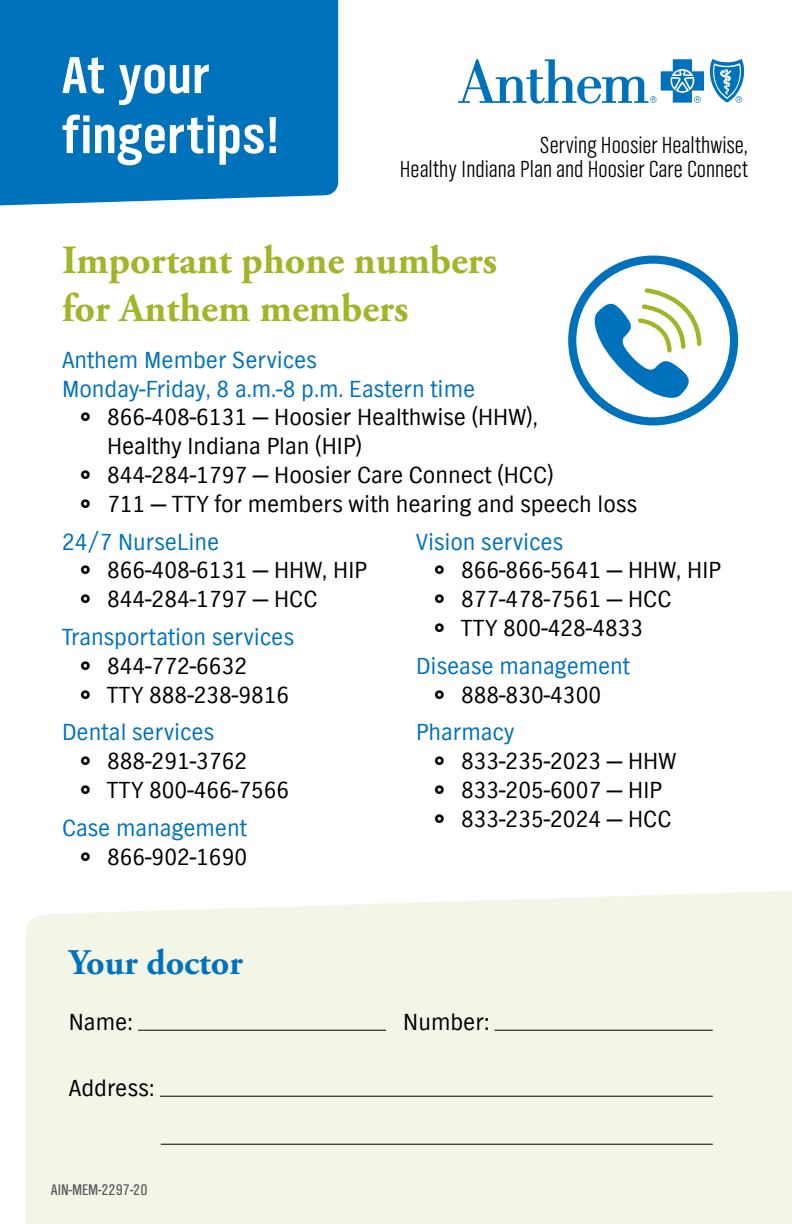
<style>
.page{position:relative;width:792px;height:1224px;background:#fff}
.page>*{position:absolute;margin:0;border:0;box-sizing:border-box;transform-origin:0 0}
.t1{font:54px/60px "TV Nord EF Bold Con";letter-spacing:.015em;color:#fff;scale:1.04 1}
.t2{font:700 40px/48px "Adobe Garamond Pro";color:#a2b427}
.t3{font:700 36px "Adobe Garamond Pro";color:#0072bc}
.t4{font:24px/28.8px "TV Nord EF";color:#000}
.t5{font:24px/28.8px "TV Nord EF";color:#0072bc}
.t6{font:24px/24px "TV Nord EF Light Con";color:#000;text-align:right}
.t7{font:16px "TV Nord EF Regular Con";color:#58595b}
</style>
<div class="page">
<div style="left:0;top:0;width:338px;height:206px;background:#0072bc"></div>
<div style="left:26px;top:891px;width:766px;height:333px;background:#f3f5e7"></div>
<svg style="left:458px;top:59px;width:246px;height:45px"></svg>
<svg style="left:710px;top:59px;width:34px;height:44px"></svg>
<svg style="left:572px;top:260px;width:162px;height:161px"></svg>
<div style="left:568px;top:256px;width:170px;height:169px;border:8px solid #0072bc;border-radius:50%"></div>
<svg style="left:590px;top:288px;width:112px;height:114px"></svg>
<hr style="left:138px;top:1030px;width:248px;height:1px;background:#000">
<hr style="left:495px;top:1030px;width:218px;height:1px;background:#000">
<hr style="left:160px;top:1096px;width:553px;height:1px;background:#000">
<hr style="left:161px;top:1144px;width:552px;height:1px;background:#000">
<h1 class="t1" style="left:62px;top:46px;width:210px">At your fingertips!</h1>
<p class="t6" style="left:400px;top:133px;width:350px">Serving Hoosier Healthwise,<br>Healthy Indiana Plan and Hoosier Care Connect</p>
<h2 class="t2" style="left:62px;top:237px;width:437px">Important phone numbers for Anthem members</h2>
<p class="t5" style="left:62px;top:346px;width:415px">Anthem Member Services<br>Monday-Friday, 8 a.m.-8 p.m. Eastern time</p>
<p class="t4" style="left:107px;top:404px;width:532px">866-408-6131 — Hoosier Healthwise (HHW),<br>Healthy Indiana Plan (HIP)<br>844-284-1797 — Hoosier Care Connect (HCC)<br>711 — TTY for members with hearing and speech loss</p>
<p class="t5" style="left:62px;top:528px;width:159px">24/7 NurseLine</p>
<p class="t4" style="left:107px;top:557px;width:262px">866-408-6131 — HHW, HIP<br>844-284-1797 — HCC</p>
<p class="t5" style="left:62px;top:623px;width:234px">Transportation services</p>
<p class="t4" style="left:107px;top:652px;width:184px">844-772-6632<br>TTY 888-238-9816</p>
<p class="t5" style="left:62px;top:719px;width:154px">Dental services</p>
<p class="t4" style="left:107px;top:747px;width:184px">888-291-3762<br>TTY 800-466-7566</p>
<p class="t5" style="left:62px;top:814px;width:186px">Case management</p>
<p class="t4" style="left:107px;top:843px;width:142px">866-902-1690</p>
<p class="t5" style="left:416px;top:528px;width:149px">Vision services</p>
<p class="t4" style="left:461px;top:557px;width:262px">866-866-5641 — HHW, HIP<br>877-478-7561 — HCC<br>TTY 800-428-4833</p>
<p class="t5" style="left:416px;top:652px;width:215px">Disease management</p>
<p class="t4" style="left:461px;top:681px;width:142px">888-830-4300</p>
<p class="t5" style="left:416px;top:719px;width:100px">Pharmacy</p>
<p class="t4" style="left:461px;top:747px;width:217px">833-235-2023 — HHW<br>833-205-6007 — HIP<br>833-235-2024 — HCC</p>
<h3 class="t3" style="left:69px;top:942px;width:175px">Your doctor</h3>
<p class="t4" style="left:69px;top:1008px;width:65px">Name:</p>
<p class="t4" style="left:403px;top:1008px;width:87px">Number:</p>
<p class="t4" style="left:69px;top:1074px;width:87px">Address:</p>
<p class="t7" style="left:51px;top:1181px;width:98px">AIN-MEM-2297-20</p>
</div>
